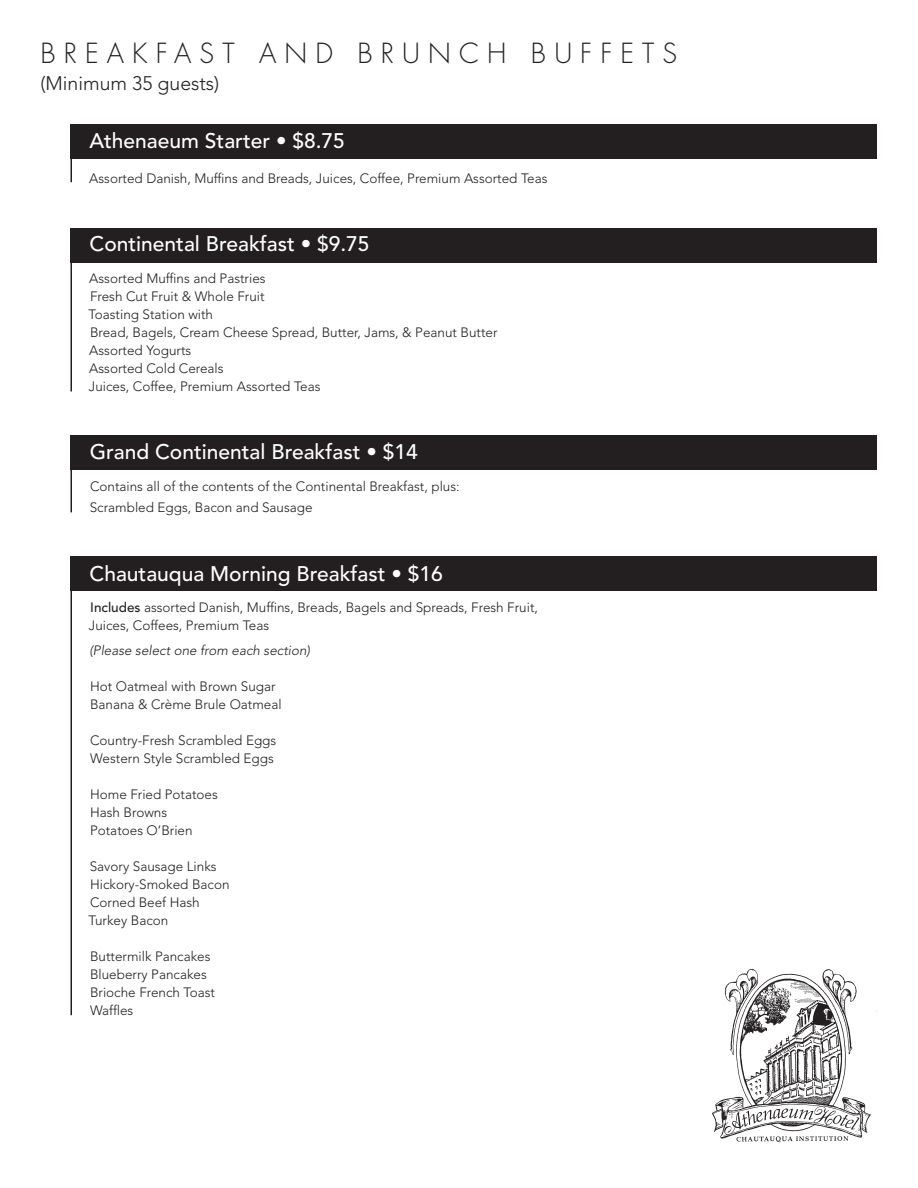
<style>
.page{position:relative;width:918px;height:1188px;background:#fff}
.page>*{position:absolute;margin:0;border:0;box-sizing:border-box;transform-origin:0 0}
.t1{font:300 27px "Futura Std";letter-spacing:.3em;color:#231f20}
.t2{font:500 21px "Avenir LT Std";color:#fff}
.t3{font:300 19.5px "Avenir LT Std";color:#231f20}
.t4{font:300 13.5px/18px "Avenir LT Std";color:#231f20}
.t5{font:italic 300 13.5px "Avenir LT Std";color:#231f20}
.s1{font-weight:500}
</style>
<div class="page">
<div style="left:71px;top:124px;width:806px;height:34px;background:#231f20"></div>
<div style="left:71px;top:228px;width:806px;height:34px;background:#231f20"></div>
<div style="left:71px;top:435px;width:806px;height:35px;background:#231f20"></div>
<div style="left:71px;top:556px;width:806px;height:34px;background:#231f20"></div>
<hr style="left:70px;top:124px;width:2px;height:58px;background:#231f20">
<hr style="left:70px;top:228px;width:2px;height:164px;background:#231f20">
<hr style="left:70px;top:435px;width:2px;height:77px;background:#231f20">
<hr style="left:70px;top:557px;width:2px;height:458px;background:#231f20">
<img style="left:712px;top:969px;width:159px;height:174px">
<p class="t1" style="left:40px;top:37px;width:638px">BREAKFAST AND BRUNCH BUFFETS</p>
<p class="t3" style="left:40px;top:72px;width:180px">(Minimum 35 guests)</p>
<p class="t2" style="left:89px;top:128px;width:257px">Athenaeum Starter • $8.75</p>
<p class="t4" style="left:89px;top:169px;width:460px">Assorted Danish, Muffins and Breads, Juices, Coffee, Premium Assorted Teas</p>
<p class="t2" style="left:90px;top:232px;width:282px">Continental Breakfast • $9.75</p>
<p class="t4" style="left:89px;top:269px;width:178px">Assorted Muffins and Pastries</p>
<p class="t4" style="left:90px;top:287px;width:176px">Fresh Cut Fruit &amp; Whole Fruit</p>
<p class="t4" style="left:89px;top:305px;width:126px">Toasting Station with</p>
<p class="t4" style="left:90px;top:323px;width:409px">Bread, Bagels, Cream Cheese Spread, Butter, Jams, &amp; Peanut Butter</p>
<p class="t4" style="left:89px;top:341px;width:104px">Assorted Yogurts</p>
<p class="t4" style="left:89px;top:359px;width:136px">Assorted Cold Cereals</p>
<p class="t4" style="left:89px;top:377px;width:233px">Juices, Coffee, Premium Assorted Teas</p>
<p class="t2" style="left:90px;top:440px;width:329px">Grand Continental Breakfast • $14</p>
<p class="t4" style="left:90px;top:477px;width:371px">Contains all of the contents of the Continental Breakfast, plus:</p>
<p class="t4" style="left:90px;top:499px;width:224px">Scrambled Eggs, Bacon and Sausage</p>
<p class="t2" style="left:90px;top:561px;width:355px">Chautauqua Morning Breakfast • $16</p>
<p class="t4" style="left:89px;top:599px;width:451px"><span class="s1">Includes</span> assorted Danish, Muffins, Breads, Bagels and Spreads, Fresh Fruit,<br>Juices, Coffees, Premium Teas</p>
<p class="t5" style="left:89px;top:642px;width:222px">(Please select one from each section)</p>
<p class="t4" style="left:90px;top:677px;width:187px">Hot Oatmeal with Brown Sugar</p>
<p class="t4" style="left:90px;top:695px;width:193px">Banana &amp; Crème Brule Oatmeal</p>
<p class="t4" style="left:90px;top:731px;width:188px">Country-Fresh Scrambled Eggs</p>
<p class="t4" style="left:90px;top:749px;width:185px">Western Style Scrambled Eggs</p>
<p class="t4" style="left:90px;top:785px;width:129px">Home Fried Potatoes</p>
<p class="t4" style="left:90px;top:803px;width:79px">Hash Browns</p>
<p class="t4" style="left:90px;top:821px;width:104px">Potatoes O’Brien</p>
<p class="t4" style="left:90px;top:857px;width:128px">Savory Sausage Links</p>
<p class="t4" style="left:90px;top:875px;width:141px">Hickory-Smoked Bacon</p>
<p class="t4" style="left:90px;top:893px;width:111px">Corned Beef Hash</p>
<p class="t4" style="left:89px;top:911px;width:81px">Turkey Bacon</p>
<p class="t4" style="left:90px;top:947px;width:122px">Buttermilk Pancakes</p>
<p class="t4" style="left:90px;top:965px;width:118px">Blueberry Pancakes</p>
<p class="t4" style="left:90px;top:983px;width:127px">Brioche French Toast</p>
<p class="t4" style="left:90px;top:1001px;width:45px">Waffles</p>
</div>
